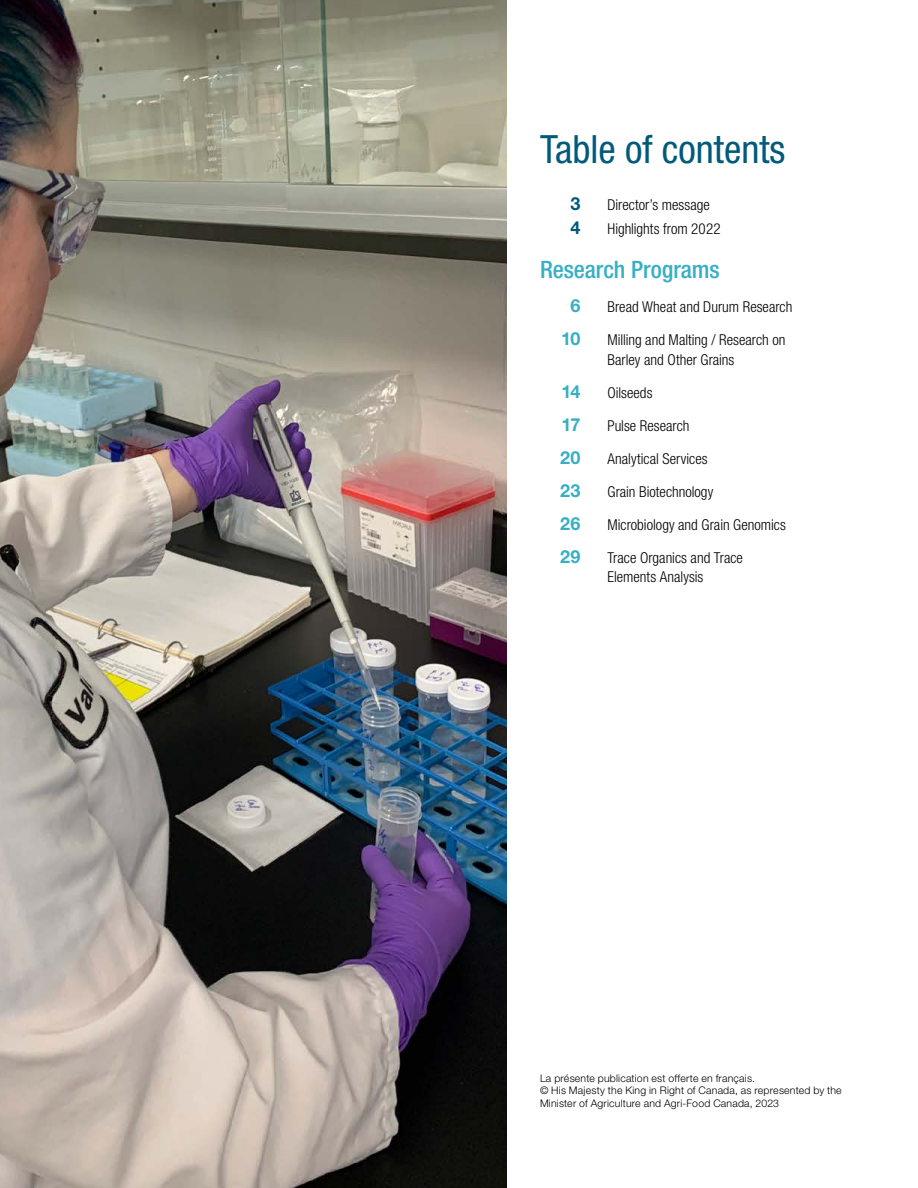
<style>
.page{position:relative;width:918px;height:1188px;background:#fff}
.page>*{position:absolute;margin:0;border:0;box-sizing:border-box;transform-origin:0 0}
.t1{font:condensed 39px "Helvetica Neue LT Pro";color:#005a7a}
.t2{font:500 condensed 24px "Helvetica Neue LT Pro";letter-spacing:-.005em;color:#36afc5}
.t3{font:700 18px "Helvetica Neue LT Pro";letter-spacing:.015em;color:#36afc5}
.t4{font:700 18px "Helvetica Neue LT Pro";color:#005a7a}
.t5{font:300 condensed 15px/19.5px "Helvetica Neue LT Pro";color:#000}
.t6{font:300 10.5px/12.6px "Helvetica Neue LT Pro";letter-spacing:.02em;color:#000}
</style>
<div class="page">
<img style="left:0;top:0;width:506px;height:1188px">
<h1 class="t1" style="left:540px;top:126px;width:247px">Table of contents</h1>
<p class="t4" style="left:570px;top:192px;width:12px">3</p>
<p class="t5" style="left:608px;top:194px;width:104px">Director’s message</p>
<p class="t4" style="left:570px;top:216px;width:12px">4</p>
<p class="t5" style="left:608px;top:218px;width:115px">Highlights from 2022</p>
<h2 class="t2" style="left:540px;top:255px;width:181px">Research Programs</h2>
<p class="t3" style="left:570px;top:295px;width:12px">6</p>
<p class="t5" style="left:608px;top:297px;width:186px">Bread Wheat and Durum Research</p>
<p class="t3" style="left:561px;top:328px;width:21px">10</p>
<p class="t5" style="left:608px;top:330px;width:179px">Milling and Malting / Research on<br>Barley and Other Grains</p>
<p class="t3" style="left:561px;top:380px;width:21px">14</p>
<p class="t5" style="left:608px;top:383px;width:47px">Oilseeds</p>
<p class="t3" style="left:562px;top:413px;width:20px">17</p>
<p class="t5" style="left:608px;top:416px;width:83px">Pulse Research</p>
<p class="t3" style="left:560px;top:446px;width:22px">20</p>
<p class="t5" style="left:608px;top:449px;width:102px">Analytical Services</p>
<p class="t3" style="left:560px;top:479px;width:22px">23</p>
<p class="t5" style="left:608px;top:482px;width:107px">Grain Biotechnology</p>
<p class="t3" style="left:560px;top:512px;width:22px">26</p>
<p class="t5" style="left:608px;top:515px;width:180px">Microbiology and Grain Genomics</p>
<p class="t3" style="left:560px;top:545px;width:22px">29</p>
<p class="t5" style="left:608px;top:548px;width:137px">Trace Organics and Trace<br>Elements Analysis</p>
<p class="t6" style="left:540px;top:1072px;width:303px">La présente publication est offerte en français.<br>© His Majesty the King in Right of Canada, as represented by the<br>Minister of Agriculture and Agri-Food Canada, 2023</p>
</div>
